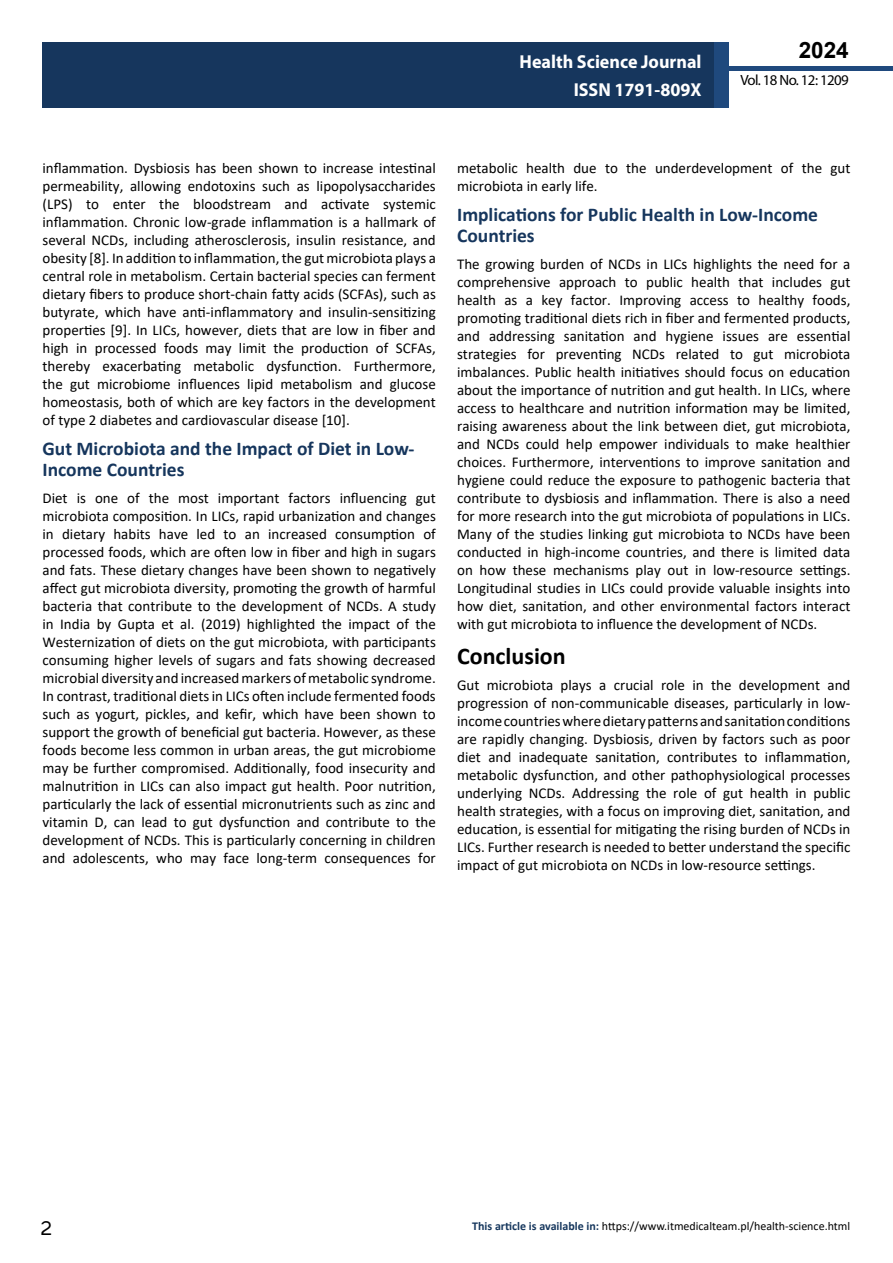
<style>
.page{position:relative;width:893px;height:1263px;background:#fff}
.page>*{position:absolute;margin:0;border:0;box-sizing:border-box;transform-origin:0 0}
.t1{font:25.5px "Tunga";color:#000}
.t2{font:700 24px "Calibri";color:#000}
.t3{font:700 22.5px "Arial";color:#000}
.t4{font:700 19.5px/21.5px "Calibri";color:#16365d}
.t5{font:700 18.75px/27.2px "Myriad Pro";color:#fff;text-align:right;scale:.96 1}
.t6{font:15px/18px "Calibri";color:#000;text-align:justify}
.t7{font:14.85px "Myriad Pro";letter-spacing:-.04em;color:#000}
.t8{font:12px "Calibri";color:#000}
.s1{font-weight:700;color:#16375d}
</style>
<div class="page">
<div style="left:722px;top:66px;width:171px;height:5px;background:#1f497d"></div>
<div style="left:43px;top:42px;width:671px;height:66px;background:#16365d"></div>
<div style="left:714px;top:42px;width:15px;height:66px;background:#1f497d"></div>
<p class="t5" style="left:520px;top:48px;width:191px">Health Science Journal<br>ISSN 1791-809X</p>
<h3 class="t3" style="left:799px;top:35px;width:52px">2024</h3>
<p class="t7" style="left:740px;top:71px;width:110px">Vol. 18 No. 12: 1209</p>
<p class="t6" style="left:43px;top:158px;width:395px">inflammation. Dysbiosis has been shown to increase intestinal permeability, allowing endotoxins such as lipopolysaccharides (LPS) to enter the bloodstream and activate systemic inflammation. Chronic low-grade inflammation is a hallmark of several NCDs, including atherosclerosis, insulin resistance, and obesity [8]. In addition to inflammation, the gut microbiota plays a central role in metabolism. Certain bacterial species can ferment dietary fibers to produce short-chain fatty acids (SCFAs), such as butyrate, which have anti-inflammatory and insulin-sensitizing properties [9]. In LICs, however, diets that are low in fiber and high in processed foods may limit the production of SCFAs, thereby exacerbating metabolic dysfunction. Furthermore, the gut microbiome influences lipid metabolism and glucose homeostasis, both of which are key factors in the development of type 2 diabetes and cardiovascular disease [10].</p>
<h3 class="t4" style="left:43px;top:437px;width:374px">Gut Microbiota and the Impact of Diet in Low-<br>Income Countries</h3>
<p class="t6" style="left:43px;top:488px;width:395px">Diet is one of the most important factors influencing gut microbiota composition. In LICs, rapid urbanization and changes in dietary habits have led to an increased consumption of processed foods, which are often low in fiber and high in sugars and fats. These dietary changes have been shown to negatively affect gut microbiota diversity, promoting the growth of harmful bacteria that contribute to the development of NCDs. A study in India by Gupta et al. (2019) highlighted the impact of the Westernization of diets on the gut microbiota, with participants consuming higher levels of sugars and fats showing decreased microbial diversity and increased markers of metabolic syndrome.<br>In contrast, traditional diets in LICs often include fermented foods such as yogurt, pickles, and kefir, which have been shown to support the growth of beneficial gut bacteria. However, as these foods become less common in urban areas, the gut microbiome may be further compromised. Additionally, food insecurity and malnutrition in LICs can also impact gut health. Poor nutrition, particularly the lack of essential micronutrients such as zinc and vitamin D, can lead to gut dysfunction and contribute to the development of NCDs. This is particularly concerning in children and adolescents, who may face long-term consequences for</p>
<p class="t6" style="left:457px;top:158px;width:395px">metabolic health due to the underdevelopment of the gut microbiota in early life.</p>
<h3 class="t4" style="left:457px;top:203px;width:362px">Implications for Public Health in Low-Income<br>Countries</h3>
<p class="t6" style="left:457px;top:254px;width:395px">The growing burden of NCDs in LICs highlights the need for a comprehensive approach to public health that includes gut health as a key factor. Improving access to healthy foods, promoting traditional diets rich in fiber and fermented products, and addressing sanitation and hygiene issues are essential strategies for preventing NCDs related to gut microbiota imbalances. Public health initiatives should focus on education about the importance of nutrition and gut health. In LICs, where access to healthcare and nutrition information may be limited, raising awareness about the link between diet, gut microbiota, and NCDs could help empower individuals to make healthier choices. Furthermore, interventions to improve sanitation and hygiene could reduce the exposure to pathogenic bacteria that contribute to dysbiosis and inflammation. There is also a need for more research into the gut microbiota of populations in LICs.<br>Many of the studies linking gut microbiota to NCDs have been conducted in high-income countries, and there is limited data on how these mechanisms play out in low-resource settings.<br>Longitudinal studies in LICs could provide valuable insights into how diet, sanitation, and other environmental factors interact with gut microbiota to influence the development of NCDs.</p>
<h2 class="t2" style="left:457px;top:639px;width:110px">Conclusion</h2>
<p class="t6" style="left:457px;top:676px;width:395px">Gut microbiota plays a crucial role in the development and progression of non-communicable diseases, particularly in low&shy;income countries where dietary patterns and sanitation conditions are rapidly changing. Dysbiosis, driven by factors such as poor diet and inadequate sanitation, contributes to inflammation, metabolic dysfunction, and other pathophysiological processes underlying NCDs. Addressing the role of gut health in public health strategies, with a focus on improving diet, sanitation, and education, is essential for mitigating the rising burden of NCDs in LICs. Further research is needed to better understand the specific impact of gut microbiota on NCDs in low-resource settings.</p>
<h1 class="t1" style="left:41px;top:1211px;width:13px">2</h1>
<p class="t8" style="left:472px;top:1217px;width:380px"><span class="s1">This article is available in:</span> https://www.itmedicalteam.pl/health-science.html</p>
</div>
